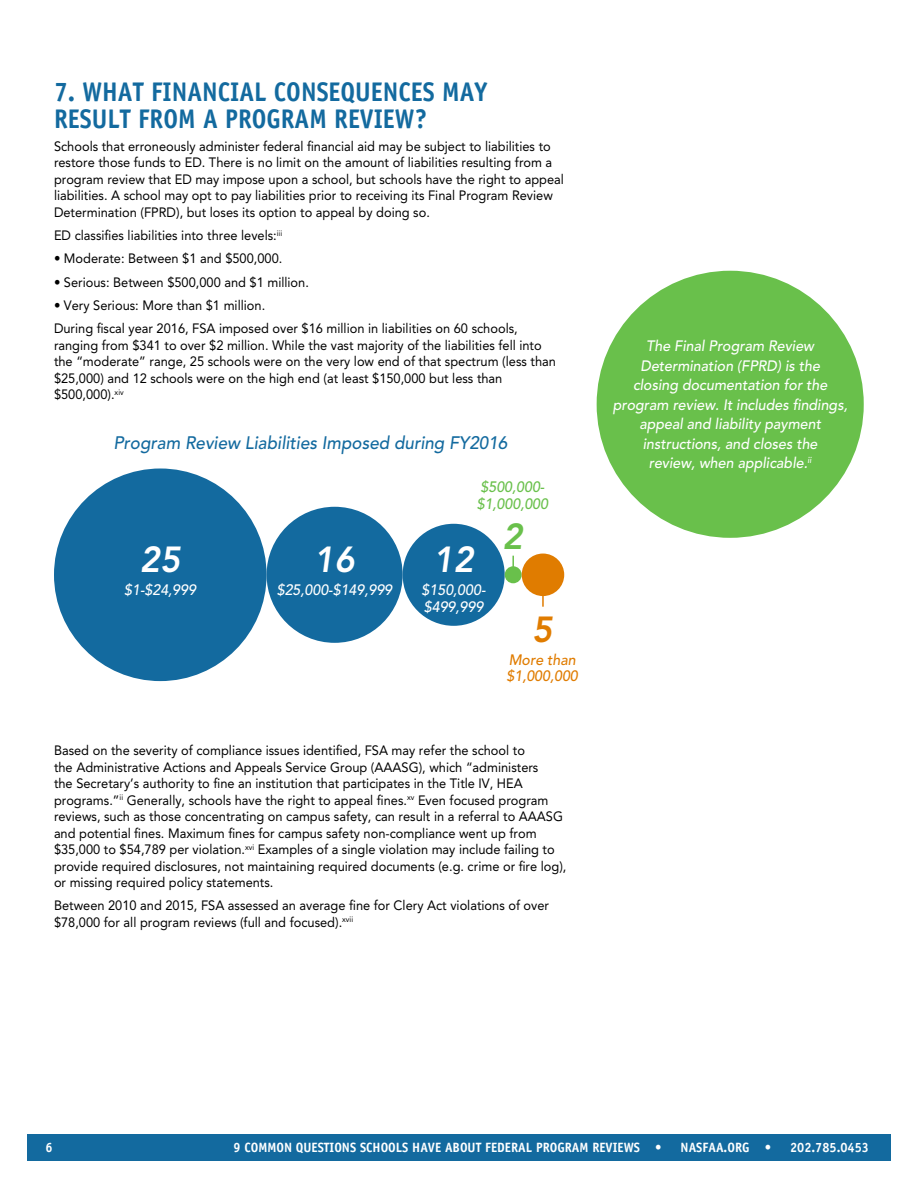
<style>
.page{position:relative;width:918px;height:1188px;background:#fff}
.page>*{position:absolute;margin:0;border:0;box-sizing:border-box;transform-origin:0 0}
.t1{font:italic 800 36px "Avenir LT Std";color:#fff;scale:.95 1}
.t2{font:italic 800 36px "Avenir LT Std";color:#69c04b;scale:.95 1}
.t3{font:italic 800 36px "Avenir LT Std";color:#e07c00;scale:.95 1}
.t4{font:700 27px/27px "Officina Sans Std";color:#136a9f;scale:.92 1}
.t5{font:italic 500 18px "Avenir LT Std";color:#136a9f;scale:.95 1}
.t6{font:italic 500 15px/19.5px "Avenir LT Std";color:#fff;scale:.95 1}
.t7{font:italic 500 15px/16.5px "Avenir LT Std";color:#69c04b;scale:.95 1}
.t8{font:italic 500 15px/16.5px "Avenir LT Std";color:#e07c00;scale:.95 1}
.t9{font:13.5px/16.5px "Avenir LT Std";color:#000;scale:.95 1}
.t10{font:700 13.5px "Officina Sans Std";color:#fff;scale:.95 1}
</style>
<div class="page">
<div style="left:27px;top:1134px;width:864px;height:27px;background:#136a9f"></div>
<div style="left:54px;top:469px;width:213px;height:212px;background:#136a9f;border-radius:50%"></div>
<div style="left:267px;top:507px;width:136px;height:136px;background:#136a9f;border-radius:50%"></div>
<div style="left:403px;top:524px;width:102px;height:102px;background:#136a9f;border-radius:50%"></div>
<div style="left:505px;top:566px;width:17px;height:17px;background:#69c04b;border-radius:50%"></div>
<div style="left:522px;top:554px;width:42px;height:42px;background:#e07c00;border-radius:50%"></div>
<svg style="left:512px;top:556px;width:2px;height:11px"></svg>
<hr style="left:542px;top:576px;width:2px;height:31px;background:#e07c00">
<div style="left:597px;top:271px;width:267px;height:267px;background:#69c04b;border-radius:50%"></div>
<h2 class="t4" style="left:54px;top:78px;width:473px">7. WHAT FINANCIAL CONSEQUENCES MAY<br>RESULT FROM A PROGRAM REVIEW?</h2>
<p class="t9" style="left:54px;top:138px;width:538px">Schools that erroneously administer federal financial aid may be subject to liabilities to restore those funds to ED. There is no limit on the amount of liabilities resulting from a program review that ED may impose upon a school, but schools have the right to appeal liabilities. A school may opt to pay liabilities prior to receiving its Final Program Review Determination (FPRD), but loses its option to appeal by doing so.</p>
<p class="t9" style="left:54px;top:227px;width:242px">ED classifies liabilities into three levels:<sup>iii</sup></p>
<p class="t9" style="left:54px;top:250px;width:242px">• Moderate: Between $1 and $500,000.</p>
<p class="t9" style="left:54px;top:274px;width:270px">• Serious: Between $500,000 and $1 million.</p>
<p class="t9" style="left:54px;top:294px;width:490px;line-height:23.2px">• Very Serious: More than $1 million.<br>During fiscal year 2016, FSA imposed over $16 million in liabilities on 60 schools,</p>
<p class="t9" style="left:54px;top:337px;width:530px">ranging from $341 to over $2 million. While the vast majority of the liabilities fell into the “moderate” range, 25 schools were on the very low end of that spectrum (less than $25,000) and 12 schools were on the high end (at least $150,000 but less than $500,000).<sup>xiv</sup></p>
<h3 class="t5" style="left:114px;top:433px;width:416px">Program Review Liabilities Imposed during FY2016</h3>
<h1 class="t1" style="left:140px;top:538px;width:44px">25</h1>
<p class="t6" style="left:124px;top:581px;width:77px">$1-$24,999</p>
<h1 class="t1" style="left:314px;top:538px;width:44px">16</h1>
<p class="t6" style="left:277px;top:581px;width:123px">$25,000-$149,999</p>
<p class="t7" style="left:477px;top:479px;width:77px">$500,000- $1,000,000</p>
<h1 class="t2" style="left:502px;top:515px;width:23px">2</h1>
<h1 class="t1" style="left:433px;top:538px;width:44px">12</h1>
<p class="t6" style="left:422px;top:582px;width:69px;line-height:16.5px">$150,000- $499,999</p>
<h1 class="t3" style="left:532px;top:608px;width:23px">5</h1>
<p class="t8" style="left:507px;top:652px;width:77px">More than $1,000,000</p>
<p class="t9" style="left:54px;top:742px;width:541px">Based on the severity of compliance issues identified, FSA may refer the school to<br>the Administrative Actions and Appeals Service Group (AAASG), which “administers<br>the Secretary’s authority to fine an institution that participates in the Title IV, HEA programs.”<sup>ii</sup> Generally, schools have the right to appeal fines.<sup>xv</sup> Even focused program reviews, such as those concentrating on campus safety, can result in a referral to AAASG and potential fines. Maximum fines for campus safety non-compliance went up from $35,000 to $54,789 per violation.<sup>xvi</sup> Examples of a single violation may include failing to provide required disclosures, not maintaining required documents (e.g. crime or fire log), or missing required policy statements.</p>
<p class="t9" style="left:54px;top:897px;width:523px">Between 2010 and 2015, FSA assessed an average fine for Clery Act violations of over $78,000 for all program reviews (full and focused).<sup>xvii</sup></p>
<p class="t6" style="left:613px;top:337px;width:249px;text-align:center">The Final Program Review<br>Determination (FPRD) is the<br>closing documentation for the program review. It includes findings, appeal and liability payment instructions, and closes the<br>review, when applicable.<sup>ii</sup></p>
<p class="t10" style="left:45px;top:1139px;width:9px">6</p>
<p class="t10" style="left:233px;top:1139px;width:452px">9 COMMON QUESTIONS SCHOOLS HAVE ABOUT FEDERAL PROGRAM REVIEWS •</p>
<p class="t10" style="left:681px;top:1139px;width:97px">NASFAA.ORG •</p>
<p class="t10" style="left:790px;top:1139px;width:85px">202.785.0453</p>
</div>
